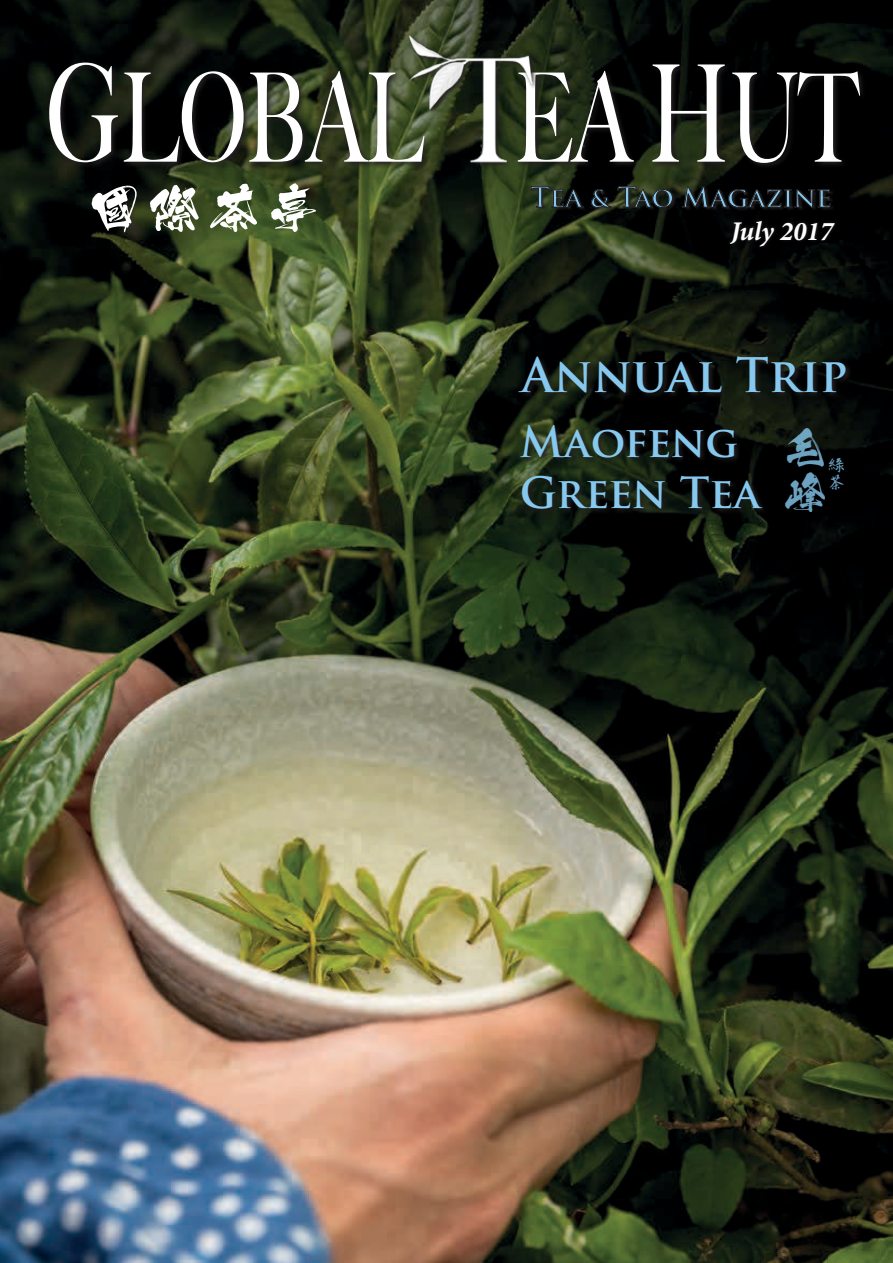
<style>
.page{position:relative;width:893px;height:1263px;background:#fff}
.page>*{position:absolute;margin:0;border:0;box-sizing:border-box;transform-origin:0 0}
.t1{font:500 123.75px "Big Caslon";color:#fff;scale:.67 1}
.t2{font:54px "HOT Ninja Std R";color:#fff}
.t3{font:700 46.5px "Trajan Pro";color:#86c8ee}
.t4{font:45px/45px "HOT Ninja Std R";color:#86c8ee}
.t5{font:700 42px/51px "Trajan Pro";letter-spacing:-.015em;color:#86c8ee}
.t6{font:700 27px "Trajan Pro";color:#86c8ee}
.t7{font:italic 700 27px "Minion Pro";color:#fff}
.t8{font:16.5px/17.7px "Senty ZHAO";color:#86c8ee}
.s1{font-size:135px}
</style>
<div class="page">
<img style="left:0;top:0;width:893px;height:1263px">
<svg style="left:47px;top:60px;width:820px;height:110px;background:#14160f"></svg>
<img style="left:385px;top:0;width:210px;height:192px">
<div style="left:727px;top:217px;width:111px;height:33px;background:#231f20;opacity:.95"></div>
<div style="left:530px;top:187px;width:304px;height:24px;background:#231f20;opacity:.9"></div>
<svg style="left:530px;top:186px;width:54px;height:22px"></svg>
<svg style="left:591px;top:186px;width:82px;height:22px;background:#1e2017"></svg>
<svg style="left:682px;top:186px;width:149px;height:22px;background:#0e0d0d"></svg>
<svg style="left:517px;top:355px;width:336px;height:45px;background:#0e110c"></svg>
<svg style="left:520px;top:424px;width:249px;height:92px;background:#131910"></svg>
<h1 class="t1" style="left:47px;top:47px;width:1214px"><span class="s1">G</span>LOBAL EA <span class="s1">H</span>UT</h1>
<h2 class="t2" style="left:88px;top:174px;width:234px">國際茶亭</h2>
<p class="t6" style="left:530px;top:182px;width:303px">Tea &amp; Tao Magazine</p>
<p class="t7" style="left:731px;top:221px;width:104px">July 2017</p>
<h3 class="t3" style="left:521px;top:349px;width:328px">Annual Trip</h3>
<h3 class="t5" style="left:520px;top:417px;width:242px">Maofeng<br>Green Tea</h3>
<h3 class="t4" style="left:782px;top:425px;width:46px">毛峰</h3>
<p class="t8" style="left:827px;top:456px;width:19px">綠茶</p>
</div>
